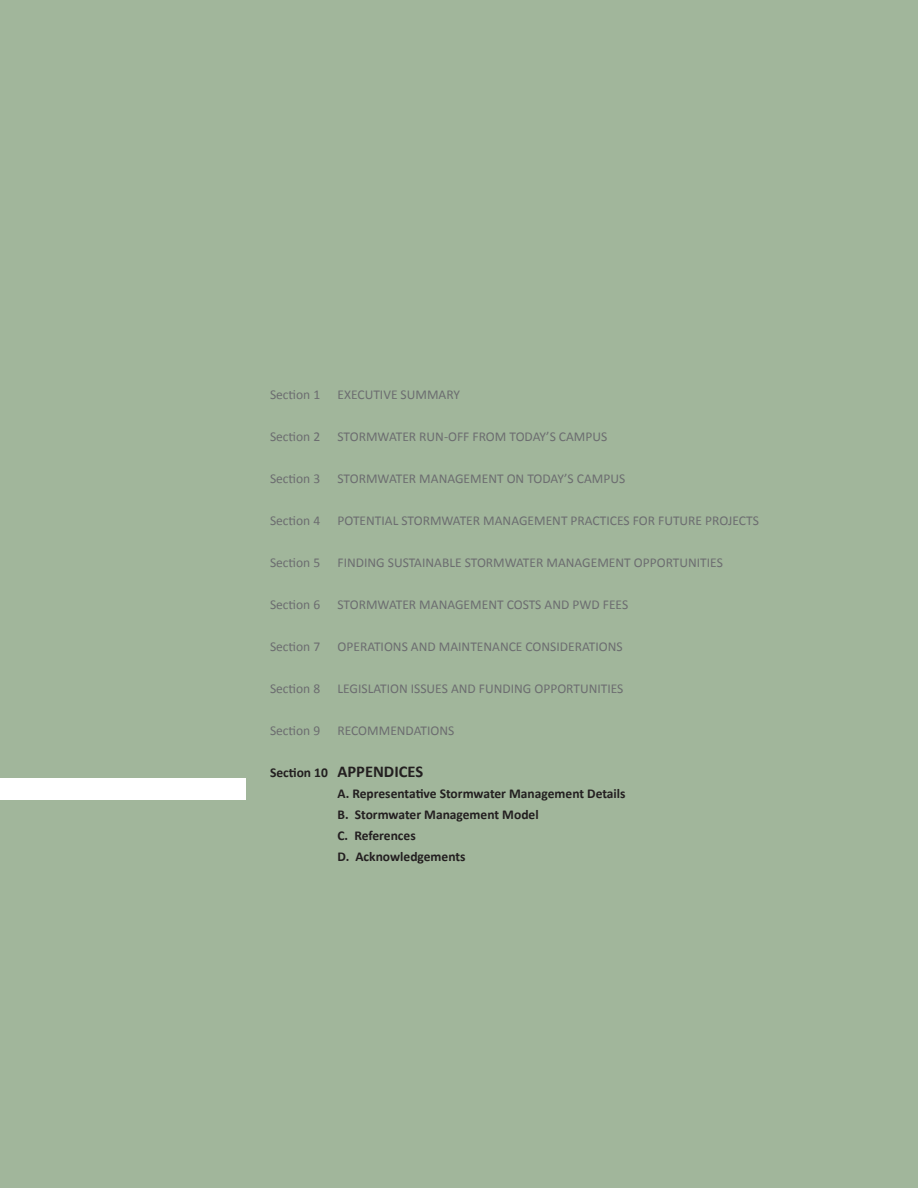
<style>
.page{position:relative;width:918px;height:1188px;background:#a1b69b}
.page>*{position:absolute;margin:0;border:0;box-sizing:border-box;transform-origin:0 0}
.t1{font:700 16.5px "Calibri";color:#231f20}
.t2{font:13.5px "Calibri";color:#6c6d70}
.t3{font:700 13.5px/21px "Calibri";color:#231f20}
.s1{font-size:13.5px}
</style>
<div class="page">
<div style="left:0;top:778px;width:246px;height:22px;background:#fff"></div>
<p class="t2" style="left:270px;top:386px;width:52px">Section 1</p>
<p class="t2" style="left:338px;top:386px;width:124px">EXECUTIVE SUMMARY</p>
<p class="t2" style="left:270px;top:428px;width:52px">Section 2</p>
<p class="t2" style="left:338px;top:428px;width:271px">STORMWATER RUN-OFF FROM TODAY’S CAMPUS</p>
<p class="t2" style="left:270px;top:470px;width:52px">Section 3</p>
<p class="t2" style="left:338px;top:470px;width:289px">STORMWATER MANAGEMENT ON TODAY’S CAMPUS</p>
<p class="t2" style="left:270px;top:512px;width:52px">Section 4</p>
<p class="t2" style="left:338px;top:512px;width:423px">POTENTIAL STORMWATER MANAGEMENT PRACTICES FOR FUTURE PROJECTS</p>
<p class="t2" style="left:270px;top:554px;width:52px">Section 5</p>
<p class="t2" style="left:338px;top:554px;width:387px">FINDING SUSTAINABLE STORMWATER MANAGEMENT OPPORTUNITIES</p>
<p class="t2" style="left:270px;top:596px;width:52px">Section 6</p>
<p class="t2" style="left:338px;top:596px;width:292px">STORMWATER MANAGEMENT COSTS AND PWD FEES</p>
<p class="t2" style="left:270px;top:638px;width:52px">Section 7</p>
<p class="t2" style="left:338px;top:638px;width:287px">OPERATIONS AND MAINTENANCE CONSIDERATIONS</p>
<p class="t2" style="left:270px;top:680px;width:52px">Section 8</p>
<p class="t2" style="left:338px;top:680px;width:287px">LEGISLATION ISSUES AND FUNDING OPPORTUNITIES</p>
<p class="t2" style="left:270px;top:722px;width:52px">Section 9</p>
<p class="t2" style="left:338px;top:722px;width:118px">RECOMMENDATIONS</p>
<p class="t1" style="left:270px;top:761px;width:155px"><span class="s1">Section 10</span> APPENDICES</p>
<p class="t3" style="left:338px;top:782px;width:290px">A. Representative Stormwater Management Details</p>
<p class="t3" style="left:338px;top:803px;width:203px">B. Stormwater Management Model<br>C. References</p>
<p class="t3" style="left:338px;top:845px;width:130px">D. Acknowledgements</p>
</div>
